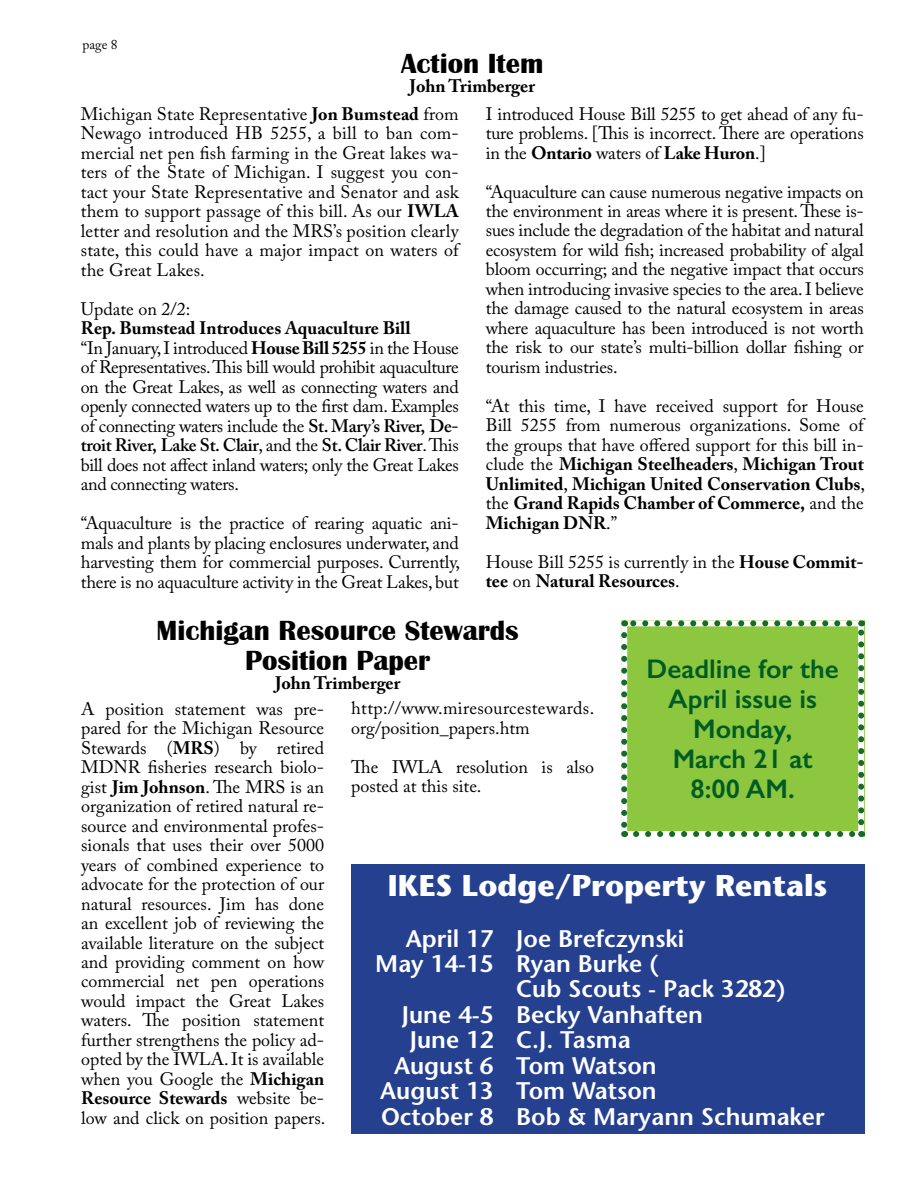
<style>
.page{position:relative;width:918px;height:1188px;background:#fff}
.page>*{position:absolute;margin:0;border:0;box-sizing:border-box;transform-origin:0 0}
.t1{font:700 30px "Stone Sans";color:#fff}
.t2{font:700 28.5px/30px "Britannic";color:#000;text-align:center}
.t3{font:600 27px/30px "Gill Sans";color:#005c24;text-align:center}
.t4{font:600 24px "Stone Sans";color:#fff}
.t5{font:18px/19.5px "Adobe Caslon Pro";letter-spacing:-.01em;color:#000;text-align:justify}
.t6{font:18px/19.5px "Adobe Caslon Pro";letter-spacing:.015em;color:#000}
.t7{font:700 18px "Adobe Caslon Pro";color:#000}
.t8{font:13.5px "Adobe Caslon Pro";color:#000}
.s1{font-weight:700}
.s2{font-weight:600}
</style>
<div class="page">
<div style="left:621px;top:620px;width:243px;height:217px;background:#8dc63f"></div>
<svg style="left:636px;top:831px;width:219px;height:6px"></svg>
<svg style="left:621px;top:635px;width:6px;height:202px"></svg>
<svg style="left:858px;top:620px;width:6px;height:202px"></svg>
<svg style="left:624px;top:620px;width:225px;height:6px"></svg>
<div style="left:351px;top:864px;width:513px;height:270px;background:#25408f"></div>
<p class="t8" style="left:82px;top:37px;width:37px">page 8</p>
<h2 class="t2" style="left:401px;top:48px;width:144px">Action Item</h2>
<p class="t7" style="left:410px;top:75px;width:127px">John Trimberger</p>
<p class="t5" style="left:81px;top:104px;width:380px">Michigan State Representative <span class="s1">Jon Bumstead</span> from Newago introduced HB 5255, a bill to ban com&shy;mercial net pen fish farming in the Great lakes wa&shy;ters of the State of Michigan. I suggest you con&shy;tact your State Representative and Senator and ask them to support passage of this bill. As our <span class="s1">IWLA </span>letter and resolution and the MRS’s position clearly state, this could have a major impact on waters of the Great Lakes.</p>
<p class="t5" style="left:81px;top:299px;width:111px">Update on 2/2:</p>
<p class="t5" style="left:81px;top:318px;width:380px;text-align:left"><span class="s1">Rep. Bumstead Introduces Aquaculture Bill<br></span>“In January, I introduced <span class="s1">House Bill 5255</span> in the House of Representatives. This bill would prohibit aquaculture on the Great Lakes, as well as connecting waters and openly connected waters up to the first dam. Examples of connecting waters include the <span class="s2">St. Mary’s River, De&shy;troit River, Lake St. Clair</span>, and the <span class="s2">St. Clair River</span>. This bill does not affect inland waters; only the Great Lakes and connecting waters.</p>
<p class="t5" style="left:81px;top:513px;width:381px">“Aquaculture is the practice of rearing aquatic ani&shy;mals and plants by placing enclosures underwater, and harvesting them for commercial purposes. Currently, there is no aquaculture activity in the Great Lakes, but</p>
<p class="t5" style="left:486px;top:104px;width:380px">I introduced House Bill 5255 to get ahead of any fu&shy;ture problems. [This is incorrect. There are operations in the <span class="s1">Ontario</span> waters of <span class="s1">Lake Huron</span>.]</p>
<p class="t5" style="left:486px;top:182px;width:380px">“Aquaculture can cause numerous negative impacts on the environment in areas where it is present. These is&shy;sues include the degradation of the habitat and natural ecosystem for wild fish; increased probability of algal bloom occurring; and the negative impact that occurs when introducing invasive species to the area. I believe the damage caused to the natural ecosystem in areas where aquaculture has been introduced is not worth the risk to our state’s multi-billion dollar fishing or tourism industries.</p>
<p class="t5" style="left:486px;top:396px;width:381px">“At this time, I have received support for House Bill 5255 from numerous organizations. Some of the groups that have offered support for this bill in&shy;clude the <span class="s1">Michigan Steelheaders</span>, <span class="s1">Michigan Trout Unlimited</span>, <span class="s1">Michigan United Conservation Clubs</span>, the <span class="s1">Grand Rapids Chamber of Commerce,</span> and the <span class="s1">Michigan DNR</span>.”</p>
<p class="t5" style="left:486px;top:552px;width:380px">House Bill 5255 is currently in the <span class="s1">House Commit&shy;tee</span> on <span class="s1">Natural Resources</span>.</p>
<h2 class="t2" style="left:157px;top:615px;width:364px">Michigan Resource Stewards<br>Position Paper</h2>
<p class="t7" style="left:275px;top:672px;width:127px">John Trimberger</p>
<p class="t5" style="left:81px;top:699px;width:246px">A position statement was pre&shy;pared for the Michigan Resource Stewards (<span class="s1">MRS</span>) by retired MDNR fisheries research biolo&shy;gist <span class="s1">Jim Johnson</span>. The MRS is an organization of retired natural re&shy;source and environmental profes&shy;sionals that uses their over 5000 years of combined experience to advocate for the protection of our natural resources. Jim has done an excellent job of reviewing the available literature on the subject and providing comment on how commercial net pen operations would impact the Great Lakes waters. The position statement further strengthens the policy ad&shy;opted by the IWLA. It is available when you Google the <span class="s1">Michigan Resource Stewards</span> website be&shy;low and click on position papers.</p>
<p class="t6" style="left:351px;top:698px;width:245px">http://www.miresourcestewards. org/position_papers.htm</p>
<h3 class="t3" style="left:647px;top:654px;width:194px">Deadline for the<br>April issue is<br>Monday,<br>March 21 at<br>8:00 AM.</h3>
<p class="t5" style="left:351px;top:757px;width:244px">The IWLA resolution is also posted at this site.</p>
<h1 class="t1" style="left:388px;top:867px;width:441px">IKES Lodge/Property Rentals</h1>
<h3 class="t4" style="left:406px;top:924px;width:280px">April 17 Joe Brefczynski</h3>
<h3 class="t4" style="left:375px;top:949px;width:285px">May 14-15 Ryan Burke (</h3>
<h3 class="t4" style="left:516px;top:975px;width:271px">Cub Scouts - Pack 3282)</h3>
<h3 class="t4" style="left:402px;top:1000px;width:303px">June 4-5 Becky Vanhaften</h3>
<h3 class="t4" style="left:410px;top:1026px;width:223px">June 12 C.J. Tasma</h3>
<h3 class="t4" style="left:394px;top:1051px;width:264px">August 6 Tom Watson</h3>
<h3 class="t4" style="left:380px;top:1077px;width:278px">August 13 Tom Watson</h3>
<h3 class="t4" style="left:381px;top:1102px;width:445px">October 8 Bob &amp; Maryann Schumaker</h3>
</div>
